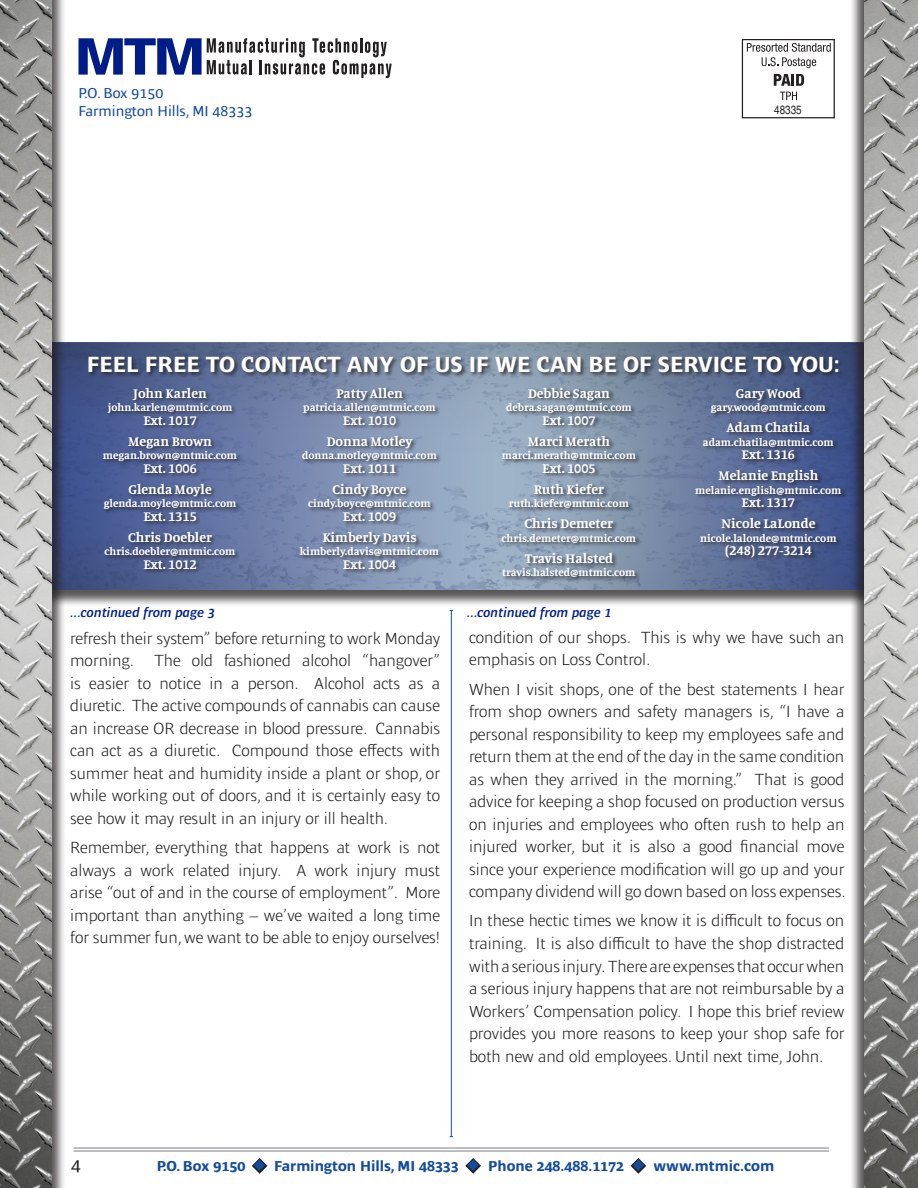
<style>
.page{position:relative;width:918px;height:1188px;background:#fff}
.page>*{position:absolute;margin:0;border:0;box-sizing:border-box;transform-origin:0 0}
.t1{font:700 22.5px "Ardoise Std";color:#fff}
.t2{font:18px "Ardoise Std";color:#231f20}
.t3{font:300 16.5px/22.5px "Ardoise Std";color:#231f20;text-align:justify}
.t4{font:700 14.7px "Ardoise Std";color:#144c9b}
.t5{font:14.7px/17.7px "Ardoise Std";color:#144c9b}
.t6{font:700 13.95px/21px "Manuale";color:#fff;text-align:center}
.t7{font:italic 600 13.5px "Ardoise Std";color:#001c88}
.t8{font:condensed 12px "Helvetica";color:#231f20}
.t9{font:700 11.25px "Manuale";color:#fff}
.s1{color:#231f20}
.s2{font-size:15px}
</style>
<div class="page">
<svg style="left:79px;top:38px;width:313px;height:40px"></svg>
<div style="left:742px;top:39px;width:93px;height:79px;border:1px solid #231f20"></div>
<svg style="left:747px;top:43px;width:84px;height:25px"></svg>
<svg style="left:774px;top:74px;width:30px;height:12px"></svg>
<svg style="left:780px;top:92px;width:17px;height:8px"></svg>
<div style="left:40px;top:344px;width:848px;height:263px;background:#231f20;opacity:.75"></div>
<img style="left:66px;top:343px;width:783px;height:247px">
<div style="left:87px;top:356px;width:758px;height:22px;background:#231f20;opacity:.75"></div>
<div style="left:102px;top:387px;width:745px;height:196px;background:#231f20;opacity:.75"></div>
<div style="left:849px;top:0;width:69px;height:1188px;background:#231f20;opacity:.75"></div>
<div style="left:0;top:0;width:66px;height:1188px;background:#231f20;opacity:.75"></div>
<img style="left:0;top:0;width:51px;height:1188px">
<hr style="left:74px;top:1147px;width:755px;height:2px;background:#a8a9ad">
<hr style="left:74px;top:1150px;width:755px;height:2px;background:#a8a9ad">
<hr style="left:451px;top:610px;width:1px;height:527px;background:#144c9b">
<p class="t5" style="left:79px;top:84px;width:175px">P.O. Box 9150<br>Farmington Hills, MI 48333</p>
<p class="t8" style="left:774px;top:103px;width:29px">48335</p>
<p class="t1" style="left:87px;top:352px;width:755px">FEEL FREE TO CONTACT ANY OF US IF WE CAN BE OF SERVICE TO YOU:</p>
<p class="t6" style="left:133px;top:382px;width:75px">John Karlen</p>
<p class="t9" style="left:108px;top:400px;width:126px">john.karlen@mtmic.com</p>
<p class="t6" style="left:128px;top:409px;width:86px">Ext. 1017<br>Megan Brown</p>
<p class="t9" style="left:103px;top:448px;width:136px">megan.brown@mtmic.com</p>
<p class="t6" style="left:128px;top:457px;width:85px">Ext. 1006<br>Glenda Moyle</p>
<p class="t9" style="left:104px;top:496px;width:134px">glenda.moyle@mtmic.com</p>
<p class="t6" style="left:128px;top:505px;width:86px">Ext. 1315<br>Chris Doebler</p>
<p class="t9" style="left:105px;top:544px;width:132px">chris.doebler@mtmic.com</p>
<p class="t6" style="left:143px;top:553px;width:55px">Ext. 1012</p>
<p class="t6" style="left:336px;top:382px;width:68px">Patty Allen</p>
<p class="t9" style="left:303px;top:400px;width:134px">patricia.allen@mtmic.com</p>
<p class="t6" style="left:326px;top:409px;width:88px">Ext. 1010<br>Donna Motley</p>
<p class="t9" style="left:302px;top:448px;width:136px">donna.motley@mtmic.com</p>
<p class="t6" style="left:333px;top:457px;width:75px">Ext. 1011<br>Cindy Boyce</p>
<p class="t9" style="left:308px;top:496px;width:124px">cindy.boyce@mtmic.com</p>
<p class="t6" style="left:322px;top:505px;width:96px">Ext. 1009<br>Kimberly Davis</p>
<p class="t9" style="left:300px;top:544px;width:141px">kimberly.davis@mtmic.com</p>
<p class="t6" style="left:343px;top:553px;width:55px">Ext. 1004</p>
<p class="t6" style="left:528px;top:382px;width:84px">Debbie Sagan</p>
<p class="t9" style="left:506px;top:400px;width:127px">debra.sagan@mtmic.com</p>
<p class="t6" style="left:528px;top:409px;width:84px">Ext. 1007<br>Marci Merath</p>
<p class="t9" style="left:502px;top:448px;width:136px">marci.merath@mtmic.com</p>
<p class="t6" style="left:534px;top:457px;width:72px">Ext. 1005<br>Ruth Kiefer</p>
<p class="t9" style="left:509px;top:496px;width:122px">ruth.kiefer@mtmic.com</p>
<p class="t6" style="left:525px;top:513px;width:90px">Chris Demeter</p>
<p class="t9" style="left:502px;top:531px;width:136px">chris.demeter@mtmic.com</p>
<p class="t6" style="left:525px;top:547px;width:90px">Travis Halsted</p>
<p class="t9" style="left:502px;top:565px;width:135px">travis.halsted@mtmic.com</p>
<p class="t6" style="left:736px;top:382px;width:67px">Gary Wood</p>
<p class="t9" style="left:711px;top:400px;width:116px">gary.wood@mtmic.com</p>
<p class="t6" style="left:727px;top:416px;width:85px">Adam Chatila</p>
<p class="t9" style="left:703px;top:435px;width:132px">adam.chatila@mtmic.com</p>
<p class="t6" style="left:718px;top:443px;width:102px">Ext. 1316<br>Melanie English</p>
<p class="t9" style="left:695px;top:483px;width:148px">melanie.english@mtmic.com</p>
<p class="t6" style="left:721px;top:492px;width:96px">Ext. 1317<br>Nicole LaLonde</p>
<p class="t9" style="left:700px;top:531px;width:138px">nicole.lalonde@mtmic.com</p>
<p class="t6" style="left:725px;top:540px;width:88px">(248) 277-3214</p>
<p class="t7" style="left:70px;top:605px;width:146px">...continued from page 3</p>
<p class="t3" style="left:70px;top:627px;width:371px">refresh their system” before returning to work Monday morning. The old fashioned alcohol “hangover” is easier to notice in a person. Alcohol acts as a diuretic. The active compounds of cannabis can cause an increase OR decrease in blood pressure. Cannabis can act as a diuretic. Compound those effects with summer heat and humidity inside a plant or shop, or while working out of doors, and it is certainly easy to see how it may result in an injury or ill health.</p>
<p class="t3" style="left:70px;top:836px;width:371px">Remember, everything that happens at work is not always a work related injury. A work injury must arise “out of and in the course of employment”. More important than anything – we’ve waited a long time for summer fun, we want to be able to enjoy ourselves!</p>
<p class="t7" style="left:467px;top:605px;width:146px">...continued from page 1</p>
<p class="t3" style="left:469px;top:626px;width:377px">condition of our shops. This is why we have such an emphasis on Loss Control.</p>
<p class="t3" style="left:469px;top:678px;width:378px">When I visit shops, one of the best statements I hear from shop owners and safety managers is, “I have a personal responsibility to keep my employees safe and return them at the end of the day in the same condition as when they arrived in the morning.” That is good advice for keeping a shop focused on production versus on injuries and employees who often rush to help an injured worker, but it is also a good financial move since your experience modification will go up and your company dividend will go down based on loss expenses.</p>
<p class="t3" style="left:469px;top:910px;width:377px">In these hectic times we know it is difficult to focus on training. It is also difficult to have the shop distracted with a serious injury. There are expenses that occur when a serious injury happens that are not reimbursable by a Workers’ Compensation policy. I hope this brief review provides you more reasons to keep your shop safe for both new and old employees. Until next time, John.</p>
<p class="t2" style="left:71px;top:1154px;width:11px">4</p>
<p class="t4" style="left:157px;top:1158px;width:619px">P.O. Box 9150 <span class="s1">◆</span> Farmington Hills, MI 48333 <span class="s1">◆</span> Phone 248.488.1172 <span class="s1">◆</span> www.mtmic.<span class="s2">com</span></p>
</div>
